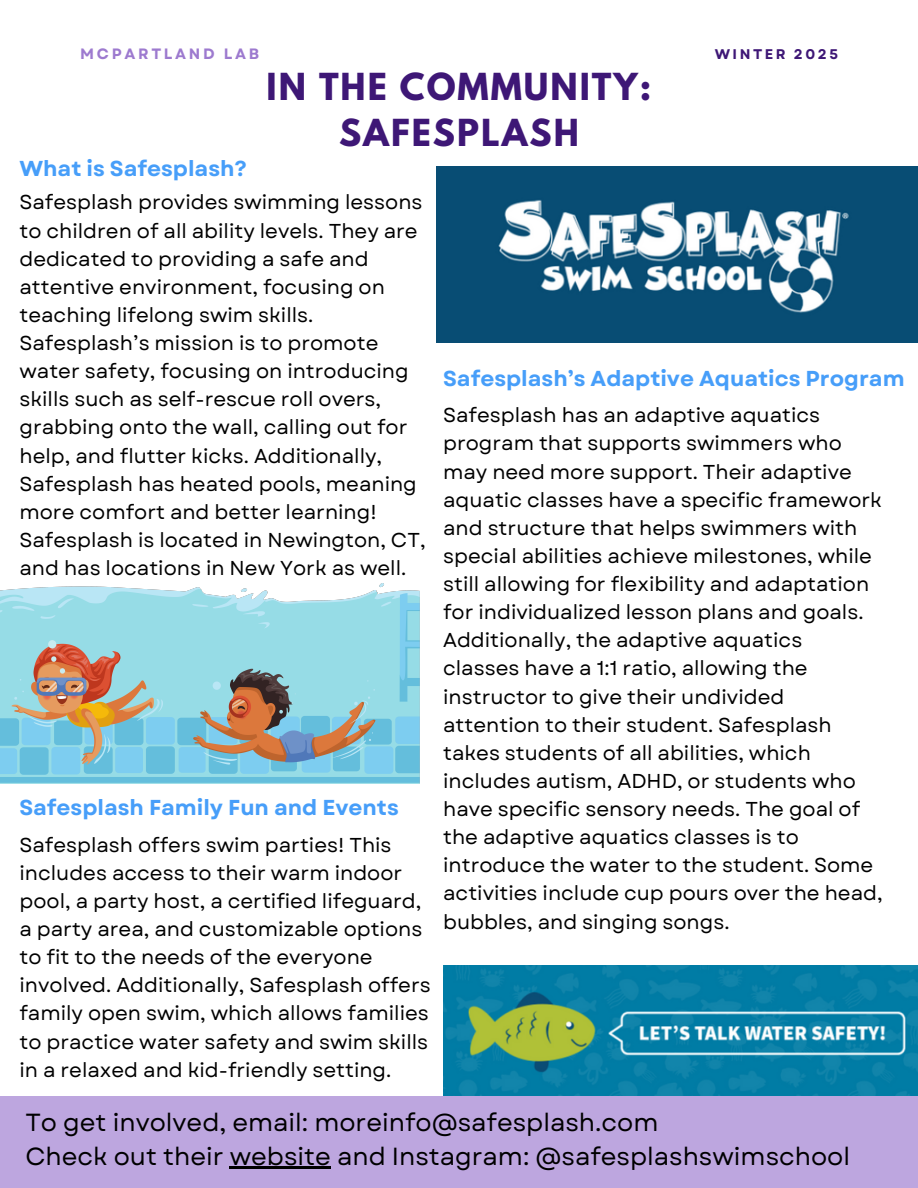
<style>
.page{position:relative;width:918px;height:1188px;background:#fff}
.page>*{position:absolute;margin:0;border:0;box-sizing:border-box;transform-origin:0 0}
.t1{font:700 33px/46.2px "League Spartan";letter-spacing:.06em;color:#3e1776;text-align:center}
.t2{font:24.75px/33.8px "Garet";color:#000}
.t3{font:700 21.6px "Garet";color:#479ef9}
.t4{font:20.1px/28.2px "Garet";color:#000}
.t5{font:700 15px "Garet";letter-spacing:.18em;color:#9d7acf}
.t6{font:700 13.95px "Garet";letter-spacing:.18em;color:#3e1776}
</style>
<div class="page">
<div style="left:0;top:1097px;width:918px;height:91px;background:#bda6df"></div>
<img style="left:437px;top:166px;width:481px;height:177px">
<img style="left:443px;top:965px;width:475px;height:131px">
<img style="left:0;top:583px;width:420px;height:201px">
<hr style="left:230px;top:1167px;width:101px;height:2px;background:#000">
<p class="t5" style="left:80px;top:43px;width:180px">MCPARTLAND LAB</p>
<p class="t6" style="left:715px;top:44px;width:125px">WINTER 2025</p>
<h1 class="t1" style="left:267px;top:68px;width:386px">IN THE COMMUNITY:<br>SAFESPLASH</h1>
<p class="t3" style="left:19px;top:153px;width:229px">What is Safesplash?</p>
<h3 class="t4" style="left:19px;top:188px;width:408px">Safesplash provides swimming lessons to children of all ability levels. They are dedicated to providing a safe and attentive environment, focusing on teaching lifelong swim skills.<br>Safesplash’s mission is to promote water safety, focusing on introducing skills such as self-rescue roll overs, grabbing onto the wall, calling out for help, and flutter kicks. Additionally, Safesplash has heated pools, meaning more comfort and better learning!<br>Safesplash is located in Newington, CT, and has locations in New York as well.</h3>
<p class="t3" style="left:19px;top:792px;width:381px">Safesplash Family Fun and Events</p>
<h3 class="t4" style="left:19px;top:831px;width:413px">Safesplash offers swim parties! This includes access to their warm indoor pool, a party host, a certified lifeguard, a party area, and customizable options to fit to the needs of the everyone involved. Additionally, Safesplash offers family open swim, which allows families to practice water safety and swim skills in a relaxed and kid-friendly setting.</h3>
<h4 class="t3" style="left:443px;top:363px;width:463px">Safesplash’s Adaptive Aquatics Program</h4>
<h4 class="t4" style="left:443px;top:401px;width:441px">Safesplash has an adaptive aquatics program that supports swimmers who may need more support. Their adaptive aquatic classes have a specific framework and structure that helps swimmers with special abilities achieve milestones, while still allowing for flexibility and adaptation for individualized lesson plans and goals.<br>Additionally, the adaptive aquatics classes have a 1:1 ratio, allowing the instructor to give their undivided attention to their student. Safesplash takes students of all abilities, which includes autism, ADHD, or students who have specific sensory needs. The goal of the adaptive aquatics classes is to introduce the water to the student. Some activities include cup pours over the head, bubbles, and singing songs.</h4>
<h3 class="t2" style="left:25px;top:1105px;width:826px">To get involved, email: moreinfo@safesplash.com<br>Check out their website and Instagram: @safesplashswimschool</h3>
</div>
